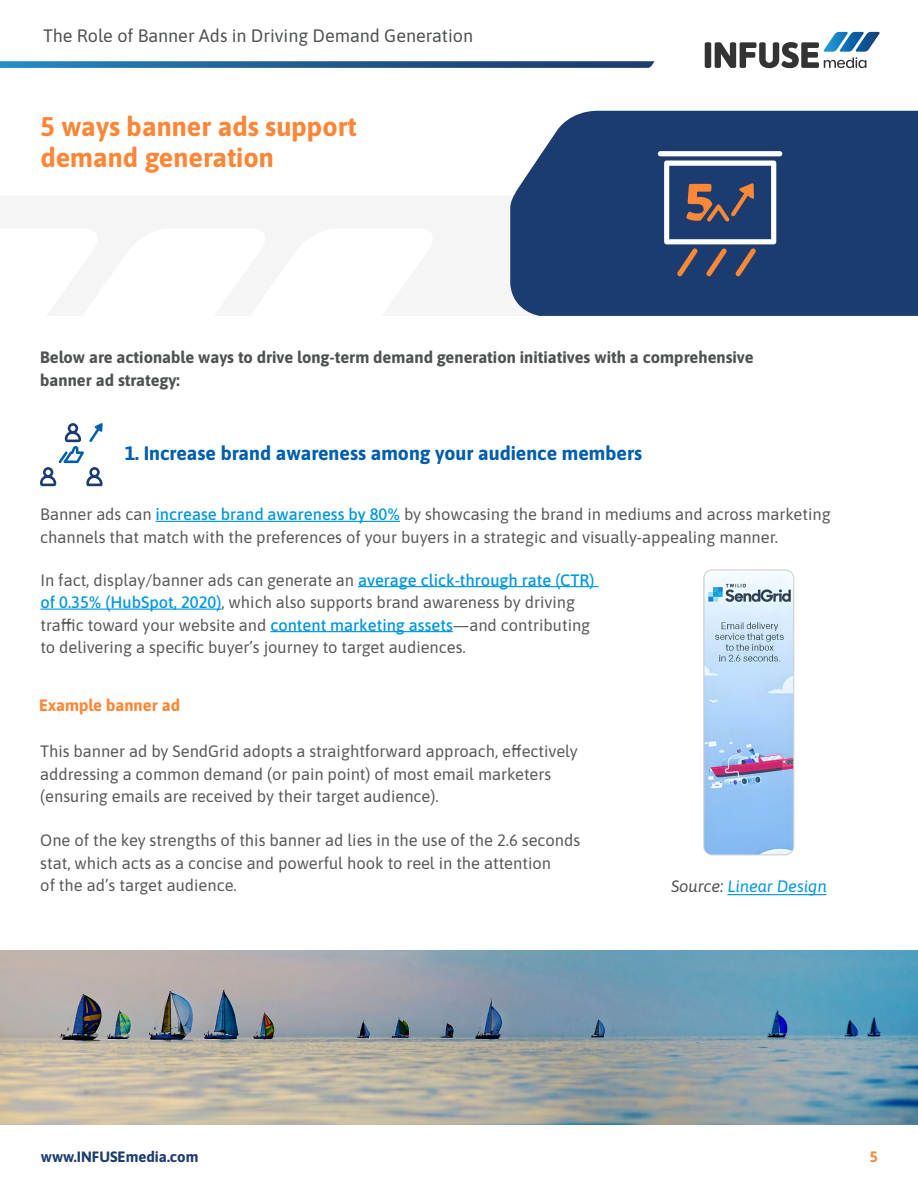
<style>
.page{position:relative;width:918px;height:1188px;background:#fff}
.page>*{position:absolute;margin:0;border:0;box-sizing:border-box;transform-origin:0 0}
.t1{font:700 27px/31.5px "Asap";color:#fe8636}
.t2{font:700 19.5px "Asap";color:#005eab}
.t3{font:18px "Asap";color:#4f5252}
.t4{font:16.5px/22.5px "Asap";color:#58595b}
.t5{font:700 16.5px/22.5px "Asap";color:#4f5252}
.t6{font:italic 16.5px "Asap";color:#0096de}
.t7{font:700 16.5px "Asap";color:#fe8636}
.t8{font:700 15px "Asap";color:#1c3d70}
.t9{font:700 15px "Asap";color:#fe8636}
.s1{font-weight:500;color:#0096de}
.s2{color:#4f5252}
</style>
<div class="page">
<svg style="left:0;top:61px;width:655px;height:7px;background:#2b6596"></svg>
<div style="left:0;top:196px;width:621px;height:120px;background:#f5f5f5"></div>
<div style="left:510px;top:111px;width:408px;height:205px;background:#1c3c70"></div>
<div style="left:658px;top:151px;width:124px;height:5px;background:#fff;border-radius:3px"></div>
<svg style="left:664px;top:161px;width:112px;height:115px;background:#55607e"></svg>
<hr style="left:156px;top:521px;width:244px;height:1px;background:#0096de">
<hr style="left:358px;top:586px;width:241px;height:1px;background:#0096de">
<hr style="left:40px;top:609px;width:181px;height:1px;background:#0096de">
<hr style="left:270px;top:631px;width:183px;height:1px;background:#0096de">
<svg style="left:40px;top:423px;width:63px;height:63px"></svg>
<hr style="left:728px;top:894px;width:99px;height:1px;background:#0096de">
<img style="left:704px;top:570px;width:90px;height:285px">
<div style="left:703px;top:570px;width:91px;height:285px;border:1px solid #ccc;border-radius:9px"></div>
<img style="left:0;top:950px;width:918px;height:174px">
<svg style="left:705px;top:32px;width:175px;height:36px"></svg>
<p class="t3" style="left:43px;top:23px;width:431px">The Role of Banner Ads in Driving Demand Generation</p>
<h1 class="t1" style="left:40px;top:109px;width:318px">5 ways banner ads support demand generation</h1>
<p class="t5" style="left:40px;top:345px;width:715px">Below are actionable ways to drive long-term demand generation initiatives with a comprehensive banner ad strategy:</p>
<p class="t2" style="left:125px;top:440px;width:519px">1. Increase brand awareness among your audience members</p>
<p class="t4" style="left:40px;top:502px;width:792px">Banner ads can <span class="s1">increase brand awareness by 80%</span> by showcasing the brand in mediums and across marketing channels that match with the preferences of your buyers in a strategic and visually-appealing manner.</p>
<p class="t4" style="left:40px;top:568px;width:556px">In fact, display/banner ads can generate an <span class="s1">average click-through rate (CTR) of 0.35% (HubSpot, 2020)</span>, which also supports brand awareness by driving traffic toward your website and <span class="s1">content marketing assets</span>—and contributing to delivering a specific buyer’s journey to target audiences.</p>
<p class="t7" style="left:39px;top:693px;width:143px">Example banner ad</p>
<p class="t4" style="left:40px;top:739px;width:539px">This banner ad by SendGrid adopts a straightforward approach, effectively addressing a common demand (or pain point) of most email marketers (ensuring emails are received by their target audience).</p>
<p class="t4" style="left:40px;top:828px;width:541px">One of the key strengths of this banner ad lies in the use of the 2.6 seconds stat, which acts as a concise and powerful hook to reel in the attention<br>of the ad’s target audience.</p>
<p class="t6" style="left:671px;top:875px;width:157px"><span class="s2">Source:</span> Linear Design</p>
<p class="t8" style="left:41px;top:1146px;width:159px">www.INFUSEmedia.com</p>
<p class="t9" style="left:870px;top:1146px;width:10px">5</p>
</div>
